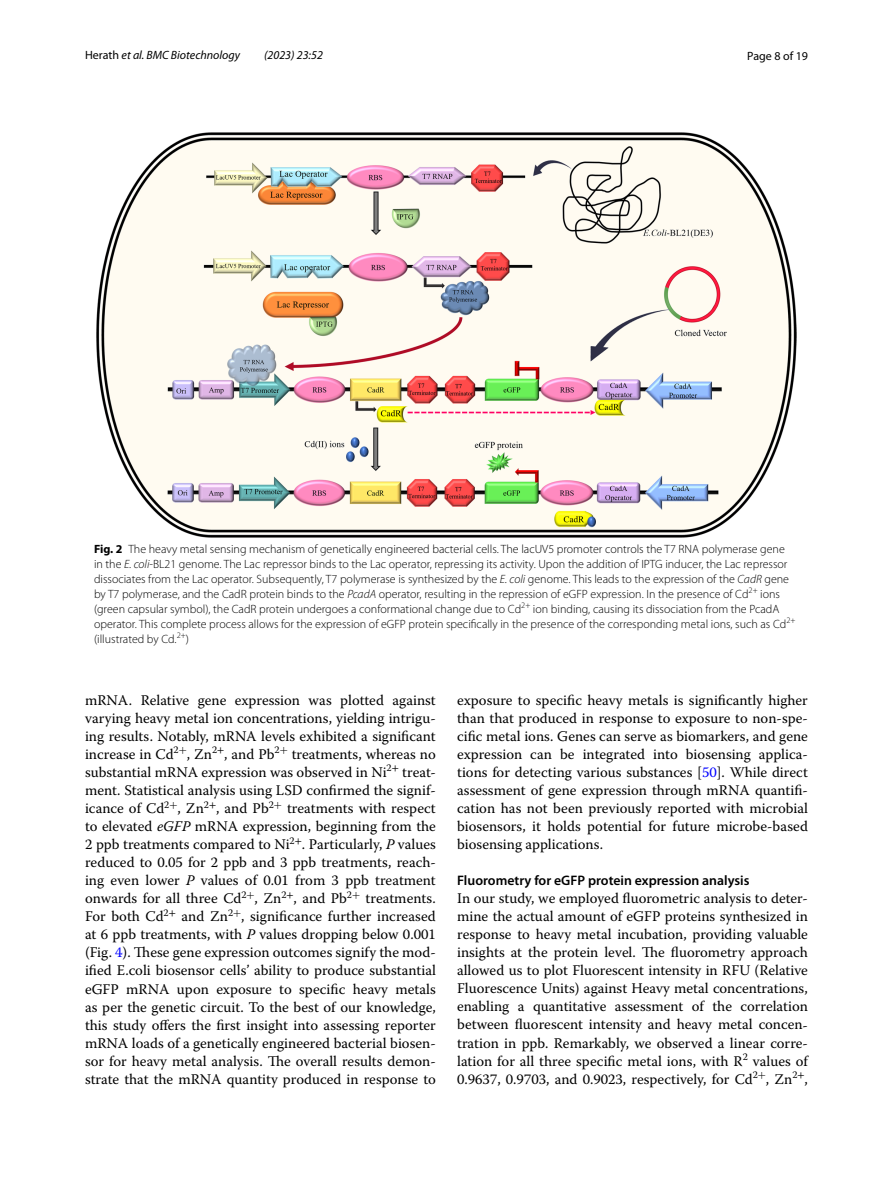
<style>
.page{position:relative;width:893px;height:1187px;background:#fff}
.page>*{position:absolute;margin:0;border:0;box-sizing:border-box;transform-origin:0 0}
.t1{font:14.7px/18px "Warnock Pro";color:#000;text-align:justify}
.t2{font:600 13.8px "Myriad Pro";color:#000}
.t3{font:300 12px/15px "Myriad Pro";color:#000}
.t4{font:italic 12px "Myriad Pro";color:#000}
.t5{font:12px "Myriad Pro";color:#000}
.s1{font-style:normal}
.s2{font-weight:700}
.s3{font-style:italic}
.s4{color:#00f}
</style>
<div class="page">
<img style="left:96px;top:133px;width:701px;height:404px">
<p class="t4" style="left:85px;top:48px;width:157px"><span class="s1">Herath</span> et al. BMC Biotechnology</p>
<p class="t4" style="left:264px;top:48px;width:60px">(2023) 23:52</p>
<p class="t5" style="left:747px;top:48px;width:62px">Page 8 of 19</p>
<p class="t3" style="left:94px;top:541px;width:703px"><span class="s2">Fig. 2</span> The heavy metal sensing mechanism of genetically engineered bacterial cells. The lacUV5 promoter controls the T7 RNA polymerase gene in the <span class="s3">E. coli</span>-BL21 genome. The Lac repressor binds to the Lac operator, repressing its activity. Upon the addition of IPTG inducer, the Lac repressor dissociates from the Lac operator. Subsequently, T7 polymerase is synthesized by the <span class="s3">E. coli</span> genome. This leads to the expression of the <span class="s3">CadR</span> gene by T7 polymerase, and the CadR protein binds to the <span class="s3">PcadA</span> operator, resulting in the repression of eGFP expression. In the presence of -Cd<sup>2+</sup> ions (green capsular symbol), the CadR protein undergoes a conformational change due to -Cd<sup>2+</sup> ion binding, causing its dissociation from the PcadA operator. This complete process allows for the expression of eGFP protein specifically in the presence of the corresponding metal ions, such as -Cd<sup>2+ </sup>(illustrated by Cd.<sup>2+</sup>)</p>
<p class="t1" style="left:85px;top:691px;width:352px">mRNA. Relative gene expression was plotted against varying heavy metal ion concentrations, yielding intrigu&shy;ing results. Notably, mRNA levels exhibited a significant increase in Cd<sup>2</sup><sup>+</sup>, Zn<sup>2</sup><sup>+</sup>, and Pb<sup>2</sup><sup>+</sup> treatments, whereas no substantial mRNA expression was observed in Ni<sup>2</sup><sup>+</sup> treat&shy;ment. Statistical analysis using LSD confirmed the signif&shy;icance of Cd<sup>2</sup><sup>+</sup>, Zn<sup>2</sup><sup>+</sup>, and Pb<sup>2</sup><sup>+</sup> treatments with respect to elevated <span class="s3">eGFP</span> mRNA expression, beginning from the 2 ppb treatments compared to Ni<sup>2</sup><sup>+</sup>. Particularly, <span class="s3">P</span> values reduced to 0.05 for 2 ppb and 3 ppb treatments, reach&shy;ing even lower <span class="s3">P</span> values of 0.01 from 3 ppb treatment onwards for all three Cd<sup>2</sup><sup>+</sup>, Zn<sup>2</sup><sup>+</sup>, and Pb<sup>2</sup><sup>+</sup> treatments.<br>For both Cd<sup>2</sup><sup>+</sup> and Zn<sup>2</sup><sup>+</sup>, significance further increased at 6 ppb treatments, with <span class="s3">P</span> values dropping below 0.001 (Fig. <span class="s4">4</span>). These gene expression outcomes signify the mod&shy;ified E.coli biosensor cells’ ability to produce substantial eGFP mRNA upon exposure to specific heavy metals as per the genetic circuit. To the best of our knowledge, this study offers the first insight into assessing reporter mRNA loads of a genetically engineered bacterial biosen&shy;sor for heavy metal analysis. The overall results demon&shy;strate that the mRNA quantity produced in response to</p>
<p class="t1" style="left:457px;top:691px;width:352px">exposure to specific heavy metals is significantly higher than that produced in response to exposure to non-spe&shy;cific metal ions. Genes can serve as biomarkers, and gene expression can be integrated into biosensing applica&shy;tions for detecting various substances [<span class="s4">50</span>]. While direct assessment of gene expression through mRNA quantifi&shy;cation has not been previously reported with microbial biosensors, it holds potential for future microbe-based biosensing applications.</p>
<p class="t2" style="left:457px;top:872px;width:294px">Fluorometry for eGFP protein expression analysis</p>
<p class="t1" style="left:457px;top:889px;width:352px">In our study, we employed fluorometric analysis to deter&shy;mine the actual amount of eGFP proteins synthesized in response to heavy metal incubation, providing valuable insights at the protein level. The fluorometry approach allowed us to plot Fluorescent intensity in RFU (Relative Fluorescence Units) against Heavy metal concentrations, enabling a quantitative assessment of the correlation between fluorescent intensity and heavy metal concen&shy;tration in ppb. Remarkably, we observed a linear corre&shy;lation for all three specific metal ions, with R<sup>2</sup> values of 0.9637, 0.9703, and 0.9023, respectively, for Cd<sup>2</sup><sup>+</sup>, Zn<sup>2</sup><sup>+</sup>,</p>
</div>
